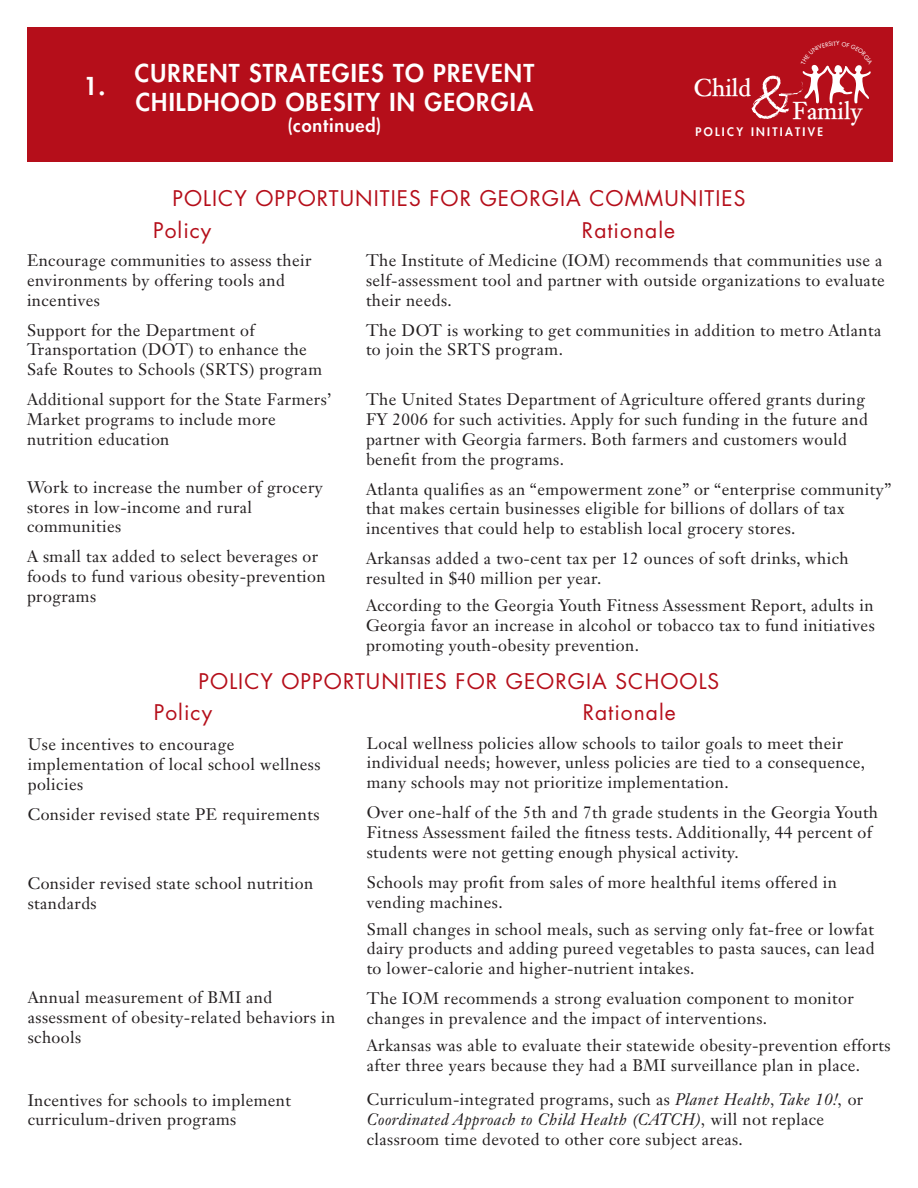
<style>
.page{position:relative;width:918px;height:1188px;background:#fff}
.page>*{position:absolute;margin:0;border:0;box-sizing:border-box;transform-origin:0 0}
.t1{font:600 24px/28.8px "Futura Std";letter-spacing:.05em;color:#fff}
.t2{font:600 23.85px "Janson Text LT Std";color:#fff}
.t3{font:21px "Futura Std";letter-spacing:.05em;color:#b50e1a}
.t4{font:600 18px "Futura Std";letter-spacing:.05em;color:#fff}
.t5{font:16.5px/19.8px "Janson Text LT Std";letter-spacing:.025em;color:#231f20}
.t6{font:600 11.55px "Futura Std";letter-spacing:.2em;color:#fff}
.s1{font-style:italic}
</style>
<div class="page">
<div style="left:27px;top:28px;width:865px;height:134px;background:#b50e1a"></div>
<svg style="left:751px;top:64px;width:120px;height:55px"></svg>
<p class="t1" style="left:83px;top:72px;width:24px">1.</p>
<p class="t1" style="left:135px;top:59px;width:401px">CURRENT STRATEGIES TO PREVENT<br>CHILDHOOD OBESITY IN GEORGIA</p>
<p class="t4" style="left:288px;top:114px;width:95px">(continued)</p>
<p class="t2" style="left:694px;top:72px;width:59px">Child</p>
<p class="t6" style="left:695px;top:124px;width:129px">POLICY INITIATIVE</p>
<p class="t2" style="left:792px;top:96px;width:71px">Family</p>
<p class="t3" style="left:173px;top:185px;width:574px">POLICY OPPORTUNITIES FOR GEORGIA COMMUNITIES</p>
<p class="t3" style="left:153px;top:217px;width:60px">Policy</p>
<p class="t3" style="left:582px;top:217px;width:95px">Rationale</p>
<p class="t5" style="left:27px;top:250px;width:286px">Encourage communities to assess their environments by offering tools and incentives</p>
<p class="t5" style="left:27px;top:320px;width:297px">Support for the Department of<br>Transportation (DOT) to enhance the<br>Safe Routes to Schools (SRTS) program</p>
<p class="t5" style="left:27px;top:389px;width:306px">Additional support for the State Farmers’<br>Market programs to include more nutrition education</p>
<p class="t5" style="left:27px;top:477px;width:297px">Work to increase the number of grocery stores in low-income and rural communities</p>
<p class="t5" style="left:27px;top:547px;width:300px">A small tax added to select beverages or foods to fund various obesity-prevention programs</p>
<p class="t5" style="left:366px;top:250px;width:520px">The Institute of Medicine (IOM) recommends that communities use a self-assessment tool and partner with outside organizations to evaluate their needs.</p>
<p class="t5" style="left:366px;top:320px;width:517px">The DOT is working to get communities in addition to metro Atlanta to join the SRTS program.</p>
<p class="t5" style="left:366px;top:389px;width:503px">The United States Department of Agriculture offered grants during FY 2006 for such activities. Apply for such funding in the future and partner with Georgia farmers. Both farmers and customers would benefit from the programs.</p>
<p class="t5" style="left:366px;top:479px;width:527px">Atlanta qualifies as an “empowerment zone” or “enterprise community” that makes certain businesses eligible for billions of dollars of tax incentives that could help to establish local grocery stores.</p>
<p class="t5" style="left:366px;top:548px;width:484px">Arkansas added a two-cent tax per 12 ounces of soft drinks, which resulted in $40 million per year.</p>
<p class="t5" style="left:366px;top:595px;width:510px;text-align:justify">According to the Georgia Youth Fitness Assessment Report, adults in Georgia favor an increase in alcohol or tobacco tax to fund initiatives promoting youth-obesity prevention.</p>
<p class="t3" style="left:199px;top:668px;width:522px">POLICY OPPORTUNITIES FOR GEORGIA SCHOOLS</p>
<p class="t3" style="left:154px;top:699px;width:60px">Policy</p>
<p class="t3" style="left:583px;top:699px;width:95px">Rationale</p>
<p class="t5" style="left:28px;top:734px;width:294px">Use incentives to encourage implementation of local school wellness policies</p>
<p class="t5" style="left:28px;top:804px;width:293px">Consider revised state PE requirements</p>
<p class="t5" style="left:367px;top:733px;width:500px">Local wellness policies allow schools to tailor goals to meet their individual needs; however, unless policies are tied to a consequence, many schools may not prioritize implementation.</p>
<p class="t5" style="left:367px;top:802px;width:513px">Over one-half of the 5th and 7th grade students in the Georgia Youth<br>Fitness Assessment failed the fitness tests. Additionally, 44 percent of students were not getting enough physical activity.</p>
<p class="t5" style="left:367px;top:872px;width:472px">Schools may profit from sales of more healthful items offered in vending machines.</p>
<p class="t5" style="left:367px;top:919px;width:509px;text-align:justify">Small changes in school meals, such as serving only fat-free or lowfat dairy products and adding pureed vegetables to pasta sauces, can lead to lower-calorie and higher-nutrient intakes.</p>
<p class="t5" style="left:367px;top:988px;width:489px">The IOM recommends a strong evaluation component to monitor changes in prevalence and the impact of interventions.</p>
<p class="t5" style="left:367px;top:1035px;width:525px">Arkansas was able to evaluate their statewide obesity-prevention efforts after three years because they had a BMI surveillance plan in place.</p>
<p class="t5" style="left:367px;top:1089px;width:498px">Curriculum-integrated programs, such as <span class="s1">Planet Health, Take 10!,</span> or<br><span class="s1">Coordinated Approach to Child Health (CATCH),</span> will not replace classroom time devoted to other core subject areas.</p>
<p class="t5" style="left:28px;top:874px;width:287px">Consider revised state school nutrition standards</p>
<p class="t5" style="left:28px;top:987px;width:309px">Annual measurement of BMI and assessment of obesity-related behaviors in schools</p>
<p class="t5" style="left:28px;top:1090px;width:265px">Incentives for schools to implement curriculum-driven programs</p>
</div>
